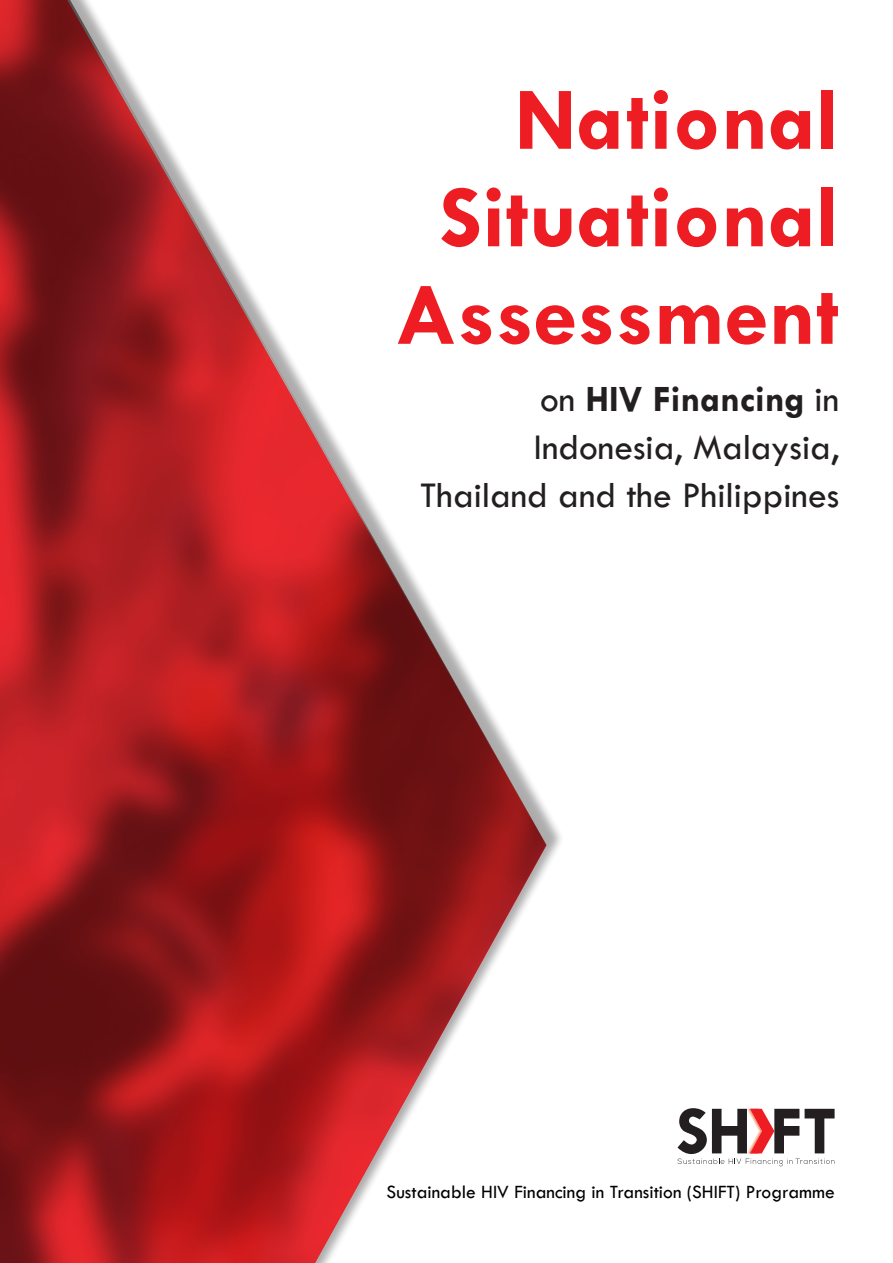
<style>
.page{position:relative;width:893px;height:1263px;background:#fff}
.page>*{position:absolute;margin:0;border:0;box-sizing:border-box;transform-origin:0 0}
.t1{font:700 90px/97.5px "Tw Cen";color:#ee1d23;text-align:right}
.t2{font:37.5px/48px "Tw Cen";color:#231f20;text-align:right}
.t3{font:19.5px "Tw Cen";color:#000}
.s1{font-weight:700}
</style>
<div class="page">
<svg style="left:677px;top:1108px;width:158px;height:58px"></svg>
<img style="left:0;top:0;width:546px;height:1263px">
<svg style="left:516px;top:84px;width:30px;height:70px"></svg>
<svg style="left:435px;top:182px;width:111px;height:70px"></svg>
<svg style="left:392px;top:282px;width:154px;height:68px"></svg>
<h1 class="t1" style="left:395px;top:69px;width:446px">National<br>Situational<br>Assessment</h1>
<p class="t2" style="left:420px;top:375px;width:421px">on <span class="s1">HIV Financing</span> in<br>Indonesia, Malaysia,<br>Thailand and the Philippines</p>
<p class="t3" style="left:387px;top:1180px;width:450px">Sustainable HIV Financing in Transition (SHIFT) Programme</p>
</div>
